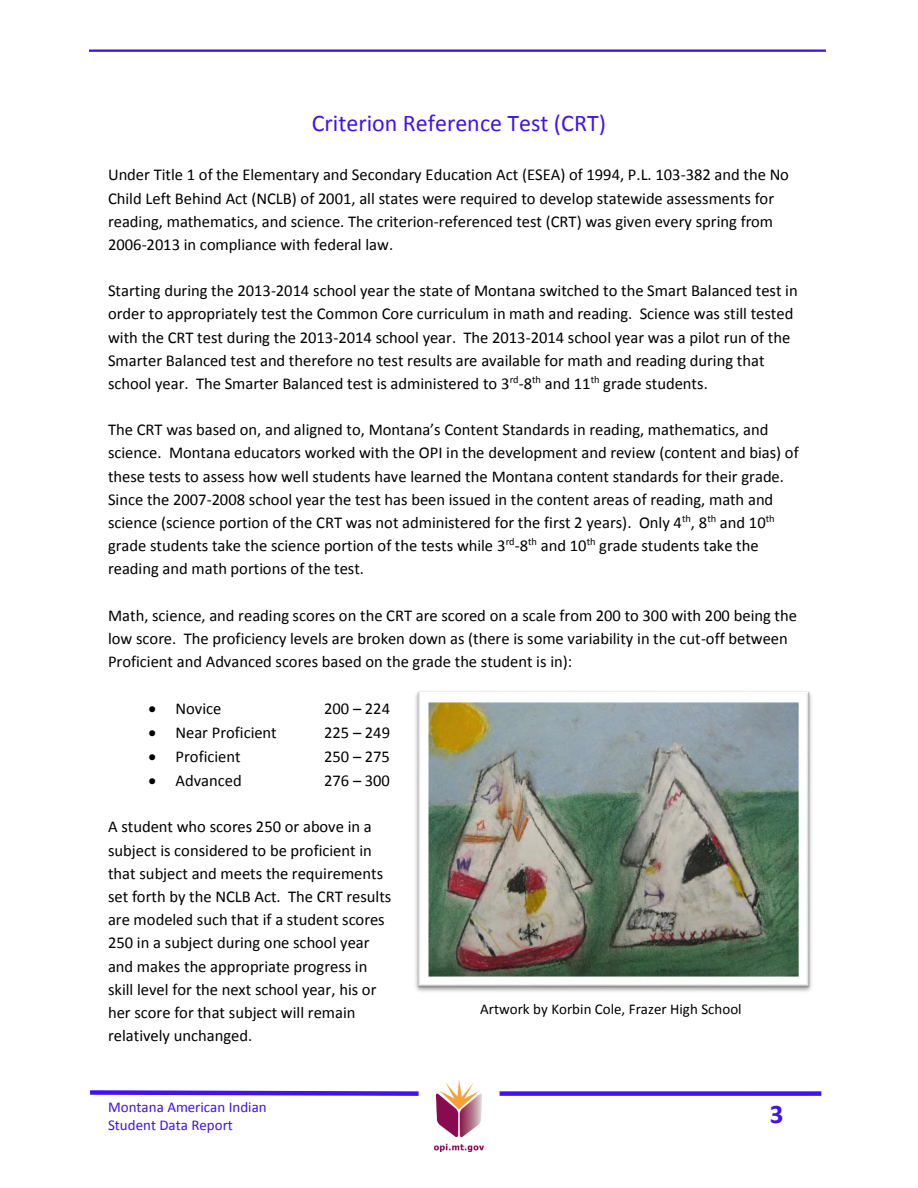
<style>
.page{position:relative;width:918px;height:1188px;background:#fff}
.page>*{position:absolute;margin:0;border:0;box-sizing:border-box;transform-origin:0 0}
.t1{font:700 27px "Calibri";color:#4112ee}
.t2{font:24px "Calibri";color:#4112ee}
.t3{font:16.5px/23.1px "Calibri";color:#000}
.t4{font:15px/18.1px "Calibri";color:#4112ee}
.t5{font:15px "Calibri";color:#000}
</style>
<div class="page">
<hr style="left:89px;top:50px;width:737px;height:2px;background:#4112ee">
<svg style="left:90px;top:1090px;width:329px;height:6px;background:#704df2"></svg>
<img style="left:435px;top:1080px;width:48px;height:71px">
<div style="left:500px;top:1091px;width:321px;height:5px;background:#4112ee"></div>
<img style="left:415px;top:691px;width:397px;height:301px">
<p class="t2" style="left:312px;top:113px;width:296px">Criterion Reference Test (CRT)</p>
<p class="t3" style="left:108px;top:165px;width:682px">Under Title 1 of the Elementary and Secondary Education Act (ESEA) of 1994, P.L. 103-382 and the No Child Left Behind Act (NCLB) of 2001, all states were required to develop statewide assessments for reading, mathematics, and science. The criterion-referenced test (CRT) was given every spring from 2006-2013 in compliance with federal law.</p>
<p class="t3" style="left:108px;top:280px;width:691px">Starting during the 2013-2014 school year the state of Montana switched to the Smart Balanced test in order to appropriately test the Common Core curriculum in math and reading. Science was still tested with the CRT test during the 2013-2014 school year. The 2013-2014 school year was a pilot run of the Smarter Balanced test and therefore no test results are available for math and reading during that school year. The Smarter Balanced test is administered to 3<sup>rd</sup>-8<sup>th</sup> and 11<sup>th</sup> grade students.</p>
<p class="t3" style="left:108px;top:419px;width:692px">The CRT was based on, and aligned to, Montana’s Content Standards in reading, mathematics, and science. Montana educators worked with the OPI in the development and review (content and bias) of these tests to assess how well students have learned the Montana content standards for their grade.<br>Since the 2007-2008 school year the test has been issued in the content areas of reading, math and science (science portion of the CRT was not administered for the first 2 years). Only 4<sup>th</sup>, 8<sup>th</sup> and 10<sup>th </sup>grade students take the science portion of the tests while 3<sup>rd</sup>-8<sup>th</sup> and 10<sup>th</sup> grade students take the reading and math portions of the test.</p>
<p class="t3" style="left:108px;top:605px;width:690px">Math, science, and reading scores on the CRT are scored on a scale from 200 to 300 with 200 being the low score. The proficiency levels are broken down as (there is some variability in the cut-off between<br>Proficient and Advanced scores based on the grade the student is in):</p>
<p class="t3" style="left:149px;top:698px;width:74px">• Novice</p>
<p class="t3" style="left:324px;top:698px;width:67px">200 – 224</p>
<p class="t3" style="left:149px;top:722px;width:130px">• Near Proficient</p>
<p class="t3" style="left:324px;top:722px;width:67px">225 – 249</p>
<p class="t3" style="left:149px;top:747px;width:94px">• Proficient</p>
<p class="t3" style="left:324px;top:747px;width:67px">250 – 275</p>
<p class="t3" style="left:149px;top:770px;width:95px">• Advanced</p>
<p class="t3" style="left:324px;top:770px;width:67px">276 – 300</p>
<p class="t3" style="left:108px;top:817px;width:285px">A student who scores 250 or above in a subject is considered to be proficient in that subject and meets the requirements set forth by the NCLB Act. The CRT results are modeled such that if a student scores 250 in a subject during one school year and makes the appropriate progress in skill level for the next school year, his or her score for that subject will remain relatively unchanged.</p>
<p class="t5" style="left:480px;top:1003px;width:263px">Artwork by Korbin Cole, Frazer High School</p>
<p class="t4" style="left:108px;top:1099px;width:160px">Montana American Indian<br>Student Data Report</p>
<p class="t1" style="left:770px;top:1103px;width:15px">3</p>
</div>
